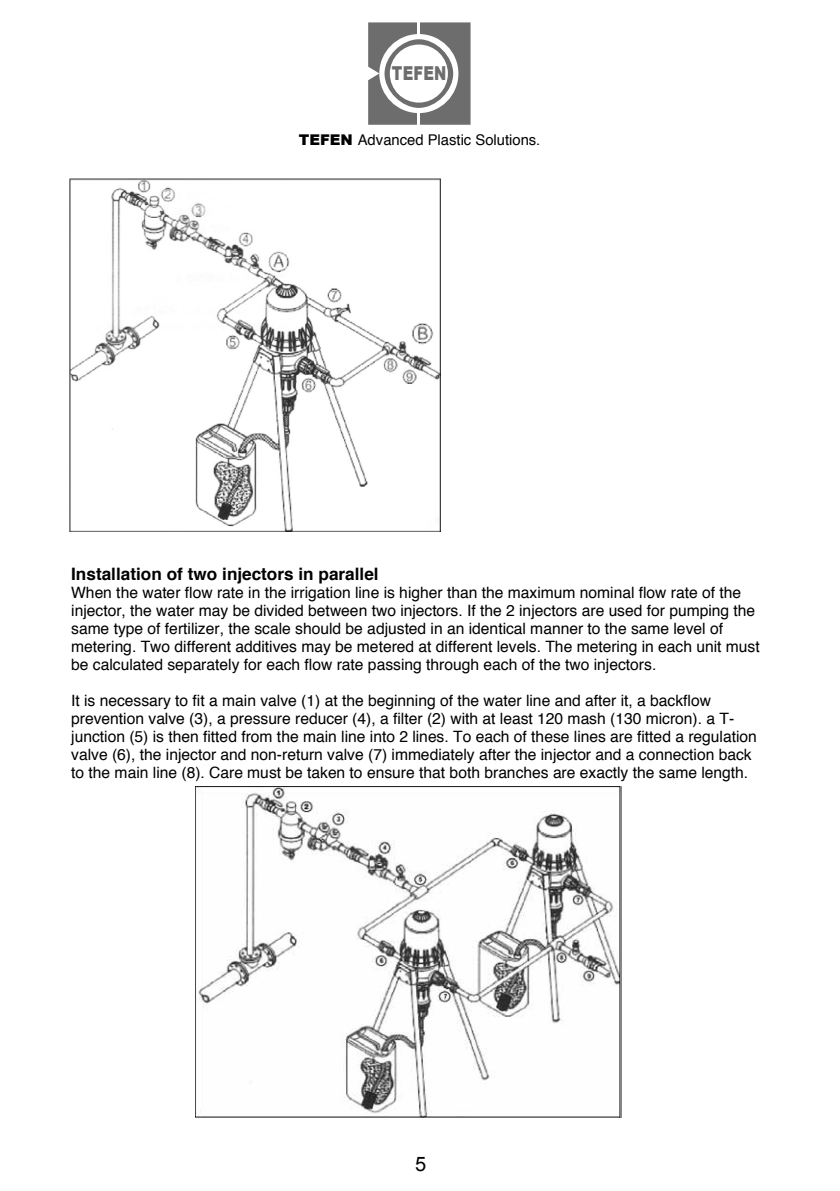
<style>
.page{position:relative;width:840px;height:1191px;background:#fff}
.page>*{position:absolute;margin:0;border:0;box-sizing:border-box;transform-origin:0 0}
.t1{font:20px "Arial";color:#000}
.t2{font:900 19.2px "Arial";letter-spacing:.01em;color:#6d6d6d;scale:.76 1}
.t3{font:700 17.2px "Helvetica";color:#000}
.t4{font:15.6px/18px "Helvetica";color:#000}
.t5{font:14.8px "Helvetica";color:#000}
.s1{font-family:"Arial";font-weight:900}
</style>
<div class="page">
<svg style="left:368px;top:22px;width:102px;height:103px"></svg>
<div style="left:389px;top:45px;width:58px;height:58px;background:#fff;border-radius:50%"></div>
<hr style="left:417px;top:22px;width:3px;height:14px;background:#fff">
<hr style="left:417px;top:111px;width:3px;height:14px;background:#fff">
<img style="left:69px;top:179px;width:371px;height:353px">
<img style="left:195px;top:786px;width:426px;height:331px">
<p class="t2" style="left:392px;top:63px;width:73px">TEFEN</p>
<p class="t5" style="left:298px;top:130px;width:243px"><span class="s1">TEFEN</span> Advanced Plastic Solutions.</p>
<p class="t3" style="left:71px;top:562px;width:309px">Installation of two injectors in parallel</p>
<p class="t4" style="left:71px;top:584px;width:689px">When the water flow rate in the irrigation line is higher than the maximum nominal flow rate of the injector, the water may be divided between two injectors. If the 2 injectors are used for pumping the same type of fertilizer, the scale should be adjusted in an identical manner to the same level of metering. Two different additives may be metered at different levels. The metering in each unit must be calculated separately for each flow rate passing through each of the two injectors.</p>
<p class="t4" style="left:71px;top:692px;width:687px">It is necessary to fit a main valve (1) at the beginning of the water line and after it, a backflow prevention valve (3), a pressure reducer (4), a filter (2) with at least 120 mash (130 micron). a T&shy;junction (5) is then fitted from the main line into 2 lines. To each of these lines are fitted a regulation valve (6), the injector and non-return valve (7) immediately after the injector and a connection back to the main line (8). Care must be taken to ensure that both branches are exactly the same length.</p>
<p class="t1" style="left:415px;top:1150px;width:13px">5</p>
</div>
